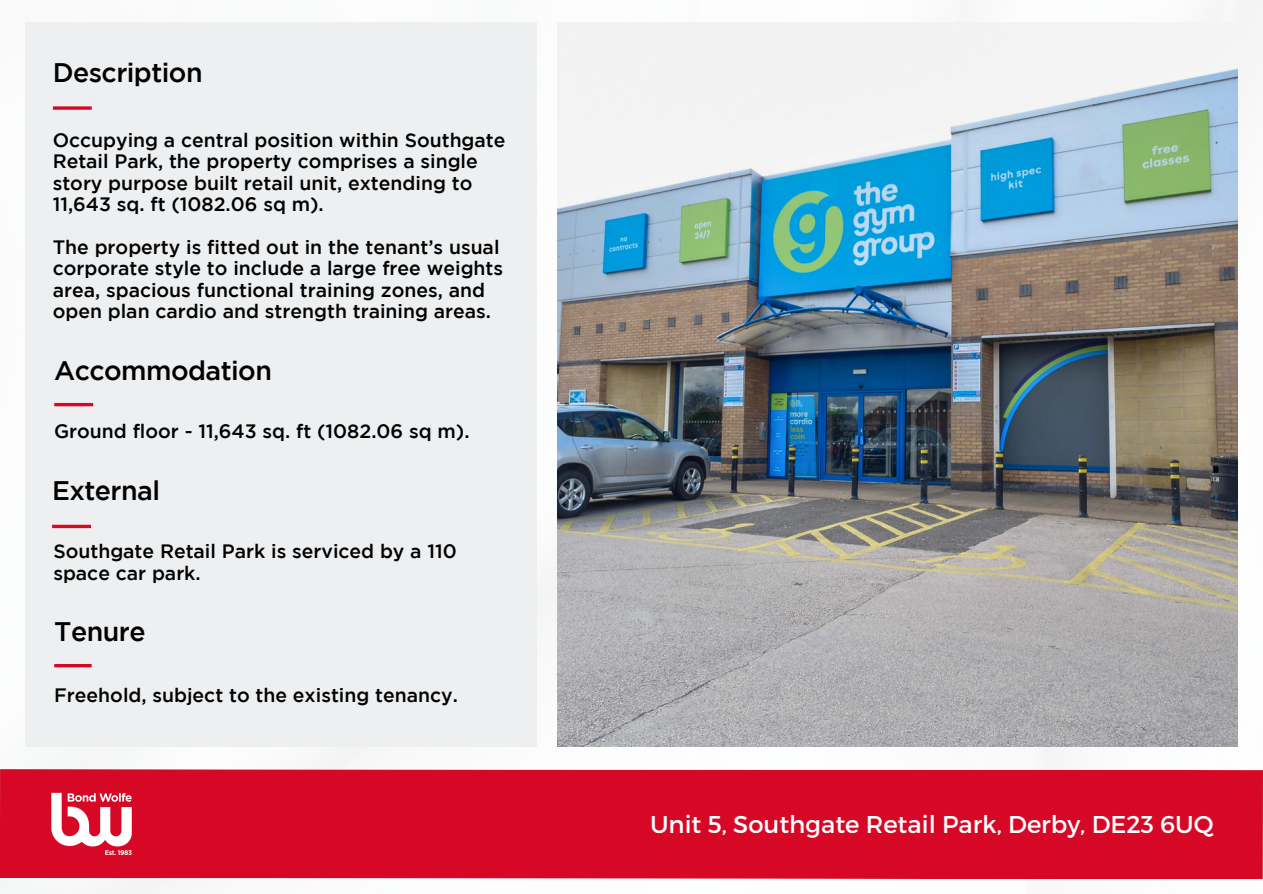
<style>
.page{position:relative;width:1263px;height:894px;background:#fff}
.page>*{position:absolute;margin:0;border:0;box-sizing:border-box;transform-origin:0 0}
.t1{font:500 26.7px "Gotham";letter-spacing:-.02em;color:#000}
.t2{font:24.3px "Montserrat";color:#fff}
.t3{font:500 19.35px/21.3px "Gotham";color:#000}
</style>
<div class="page">
<div style="left:0;top:768px;width:1263px;height:111px;background:#d70826"></div>
<img style="left:48px;top:787px;width:88px;height:72px">
<div style="left:25px;top:22px;width:512px;height:724px;background:#edeff1"></div>
<img style="left:557px;top:22px;width:681px;height:724px">
<hr style="left:54px;top:403px;width:39px;height:3px;background:#d70826">
<svg style="left:52px;top:524px;width:39px;height:4px"></svg>
<svg style="left:54px;top:664px;width:38px;height:3px"></svg>
<svg style="left:53px;top:106px;width:39px;height:4px"></svg>
<h1 class="t1" style="left:53px;top:63px;width:151px">Description</h1>
<p class="t3" style="left:53px;top:131px;width:454px">Occupying a central position within Southgate Retail Park, the property comprises a single story purpose built retail unit, extending to 11,643 sq. ft (1082.06 sq m).</p>
<p class="t3" style="left:53px;top:237px;width:452px">The property is fitted out in the tenant’s usual corporate style to include a large free weights area, spacious functional training zones, and open plan cardio and strength training areas.</p>
<p class="t1" style="left:54px;top:360px;width:219px">Accommodation</p>
<h1 class="t3" style="left:54px;top:421px;width:417px">Ground floor - 11,643 sq. ft (1082.06 sq m).</h1>
<h1 class="t1" style="left:52px;top:480px;width:109px">External</h1>
<h1 class="t3" style="left:53px;top:542px;width:405px">Southgate Retail Park is serviced by a 110 space car park.</h1>
<p class="t1" style="left:54px;top:621px;width:93px">Tenure</p>
<p class="t3" style="left:54px;top:685px;width:405px">Freehold, subject to the existing tenancy.</p>
<h2 class="t2" style="left:650px;top:808px;width:565px">Unit 5, Southgate Retail Park, Derby, DE23 6UQ</h2>
</div>
